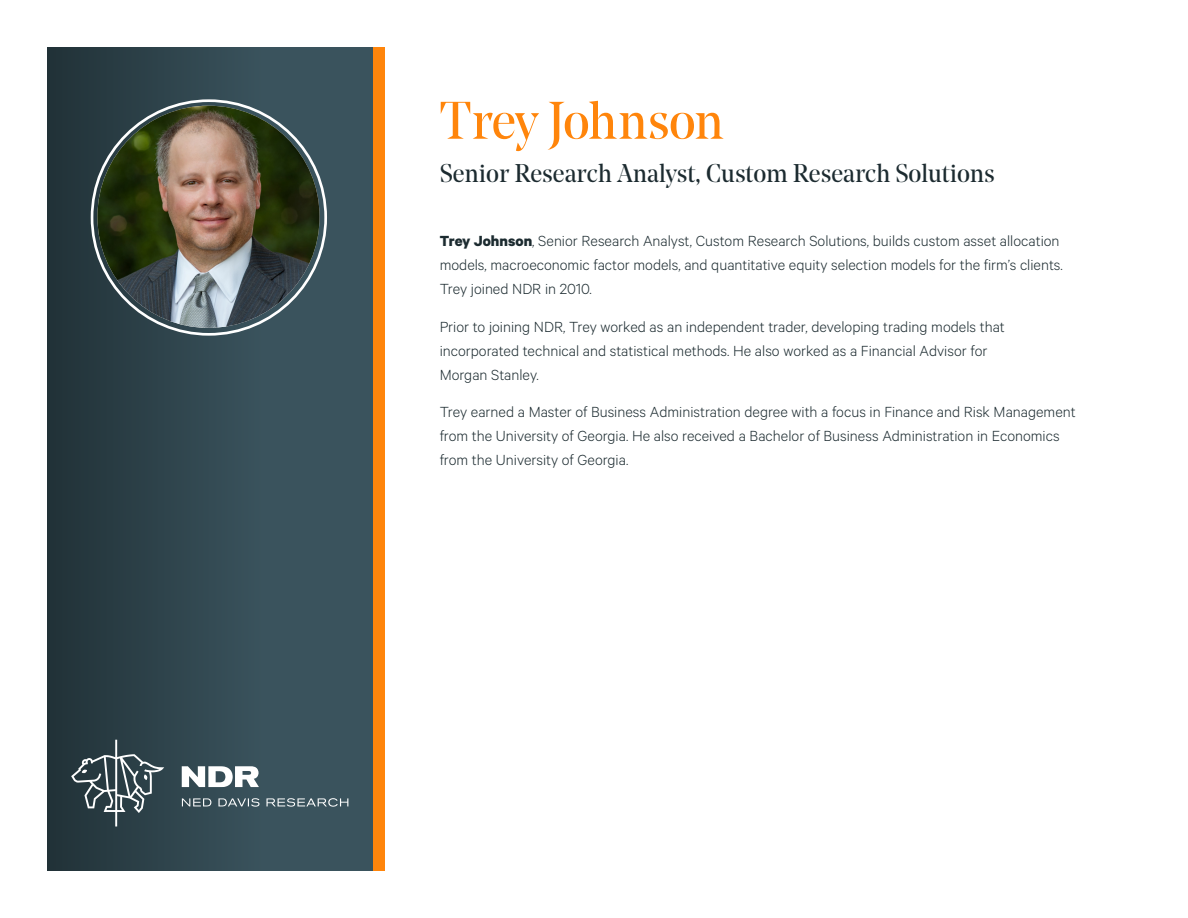
<style>
.page{position:relative;width:1188px;height:918px;background:#fff}
.page>*{position:absolute;margin:0;border:0;box-sizing:border-box;transform-origin:0 0}
.t1{font:52.5px "Noe Display";letter-spacing:-.015em;color:#ff850b}
.t2{font:25.5px "Noe Display";color:#1c2b30}
.t3{font:300 16.5px/24px "Calibre";color:#1c2b30}
.s1{font-weight:700}
</style>
<div class="page">
<div style="left:47px;top:47px;width:325px;height:824px;background:linear-gradient(to right,#26373d,#415c67)"></div>
<div style="left:373px;top:47px;width:11px;height:824px;background:#ff850b"></div>
<svg style="left:71px;top:740px;width:93px;height:87px;background:#48585e"></svg>
<svg style="left:182px;top:798px;width:166px;height:9px"></svg>
<svg style="left:182px;top:766px;width:77px;height:21px"></svg>
<img style="left:97px;top:106px;width:223px;height:222px;border-radius:111px">
<p class="t1" style="left:440px;top:88px;width:286px">Trey Johnson</p>
<p class="t2" style="left:440px;top:157px;width:557px">Senior Research Analyst, Custom Research Solutions</p>
<p class="t3" style="left:440px;top:228px;width:625px"><span class="s1">Trey Johnson</span>, Senior Research Analyst, Custom Research Solutions, builds custom asset allocation models, macroeconomic factor models, and quantitative equity selection models for the firm’s clients.<br>Trey joined NDR in 2010.</p>
<p class="t3" style="left:440px;top:314px;width:567px">Prior to joining NDR, Trey worked as an independent trader, developing trading models that incorporated technical and statistical methods. He also worked as a Financial Advisor for<br>Morgan Stanley.</p>
<p class="t3" style="left:440px;top:399px;width:638px">Trey earned a Master of Business Administration degree with a focus in Finance and Risk Management from the University of Georgia. He also received a Bachelor of Business Administration in Economics from the University of Georgia.</p>
</div>
